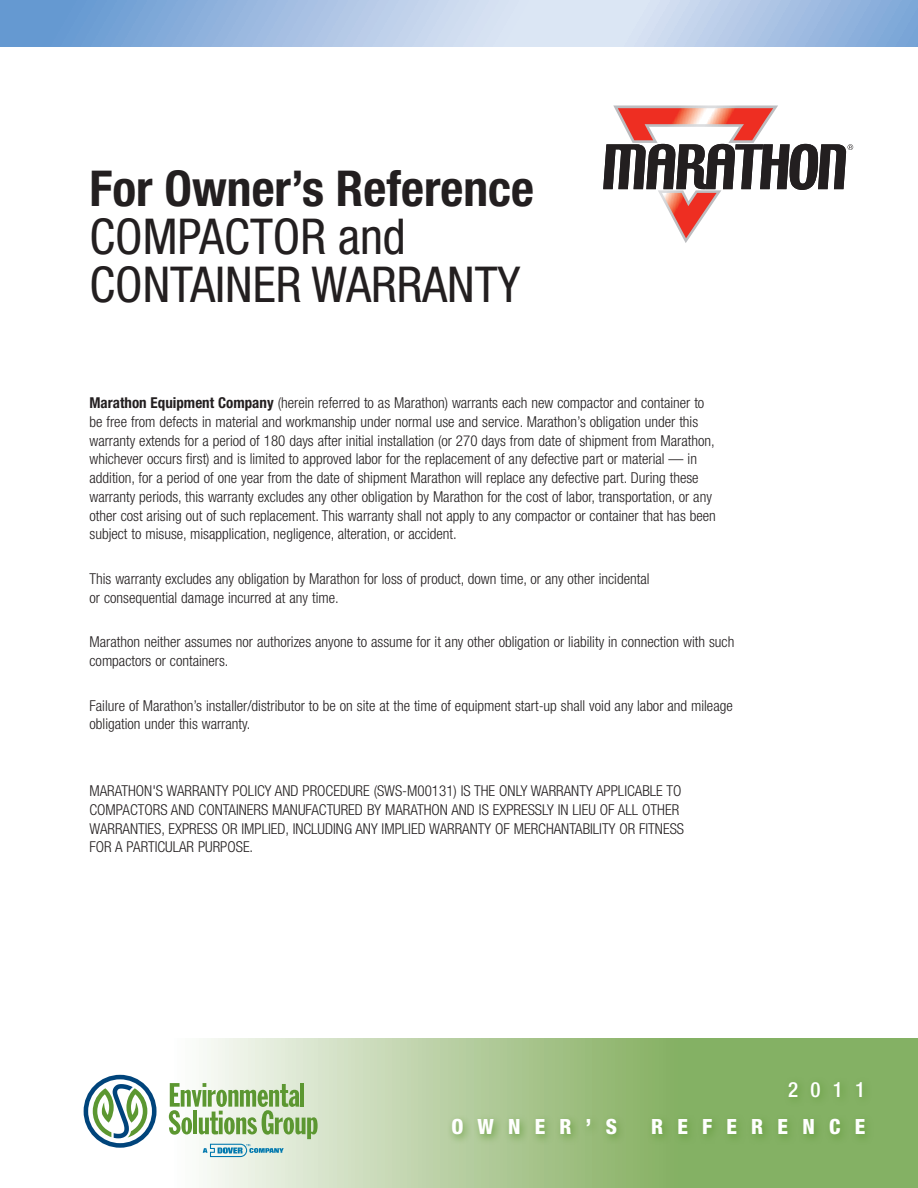
<style>
.page{position:relative;width:918px;height:1188px;background:#fff}
.page>*{position:absolute;margin:0;border:0;box-sizing:border-box;transform-origin:0 0}
.t1{font:condensed 49.5px/48px "Helvetica Neue LT Std";color:#231f20}
.t2{font:700 condensed 49.5px "Helvetica Neue LT Std";color:#231f20}
.t3{font:800 condensed 21px "Helvetica Neue LT Std";letter-spacing:.68em;color:#fff}
.t4{font:500 condensed 21px "Helvetica Neue LT Std";color:#fff}
.Body_Copy{font:300 condensed 15px/18.8px "Helvetica Neue LT Std";color:#231f20}
.s1{font-weight:700}
</style>
<div class="page">
<svg style="left:83px;top:1039px;width:835px;height:149px;background:#b5cfa1"></svg>
<svg style="left:84px;top:1075px;width:73px;height:73px"></svg>
<svg style="left:169px;top:1083px;width:149px;height:74px"></svg>
<div style="left:446px;top:1077px;width:429px;height:68px;background:#5c9731;opacity:.75"></div>
<svg style="left:603px;top:105px;width:250px;height:138px"></svg>
<svg style="left:0;top:0;width:918px;height:47px;background:#a8c2e4"></svg>
<p class="t2" style="left:90px;top:158px;width:446px">For Owner’s Reference</p>
<p class="t1" style="left:90px;top:212px;width:432px">COMPACTOR and<br>CONTAINER WARRANTY</p>
<p class="Body_Copy" style="left:90px;top:393px;width:628px"><span class="s1">Marathon Equipment Company</span> (herein referred to as Marathon) warrants each new compactor and container to be free from defects in material and workmanship under normal use and service. Marathon’s obligation under this warranty extends for a period of 180 days after initial installation (or 270 days from date of shipment from Marathon, whichever occurs first) and is limited to approved labor for the replacement of any defective part or material — in addition, for a period of one year from the date of shipment Marathon will replace any defective part. During these warranty periods, this warranty excludes any other obligation by Marathon for the cost of labor, transportation, or any other cost arising out of such replacement. This warranty shall not apply to any compactor or container that has been subject to misuse, misapplication, negligence, alteration, or accident.</p>
<p class="Body_Copy" style="left:90px;top:569px;width:562px">This warranty excludes any obligation by Marathon for loss of product, down time, or any other incidental or consequential damage incurred at any time.</p>
<p class="Body_Copy" style="left:90px;top:632px;width:646px">Marathon neither assumes nor authorizes anyone to assume for it any other obligation or liability in connection with such compactors or containers.</p>
<p class="Body_Copy" style="left:90px;top:696px;width:645px">Failure of Marathon’s installer/distributor to be on site at the time of equipment start-up shall void any labor and mileage obligation under this warranty.</p>
<p class="Body_Copy" style="left:90px;top:781px;width:596px">MARATHON'S WARRANTY POLICY AND PROCEDURE (SWS-M00131) IS THE ONLY WARRANTY APPLICABLE TO COMPACTORS AND CONTAINERS MANUFACTURED BY MARATHON AND IS EXPRESSLY IN LIEU OF ALL OTHER WARRANTIES, EXPRESS OR IMPLIED, INCLUDING ANY IMPLIED WARRANTY OF MERCHANTABILITY OR FITNESS FOR A PARTICULAR PURPOSE.</p>
<p class="t4" style="left:788px;top:1077px;width:78px">2011</p>
<p class="t3" style="left:451px;top:1114px;width:167px">OWNER’S</p>
<p class="t3" style="left:651px;top:1114px;width:216px">REFERENCE</p>
</div>
